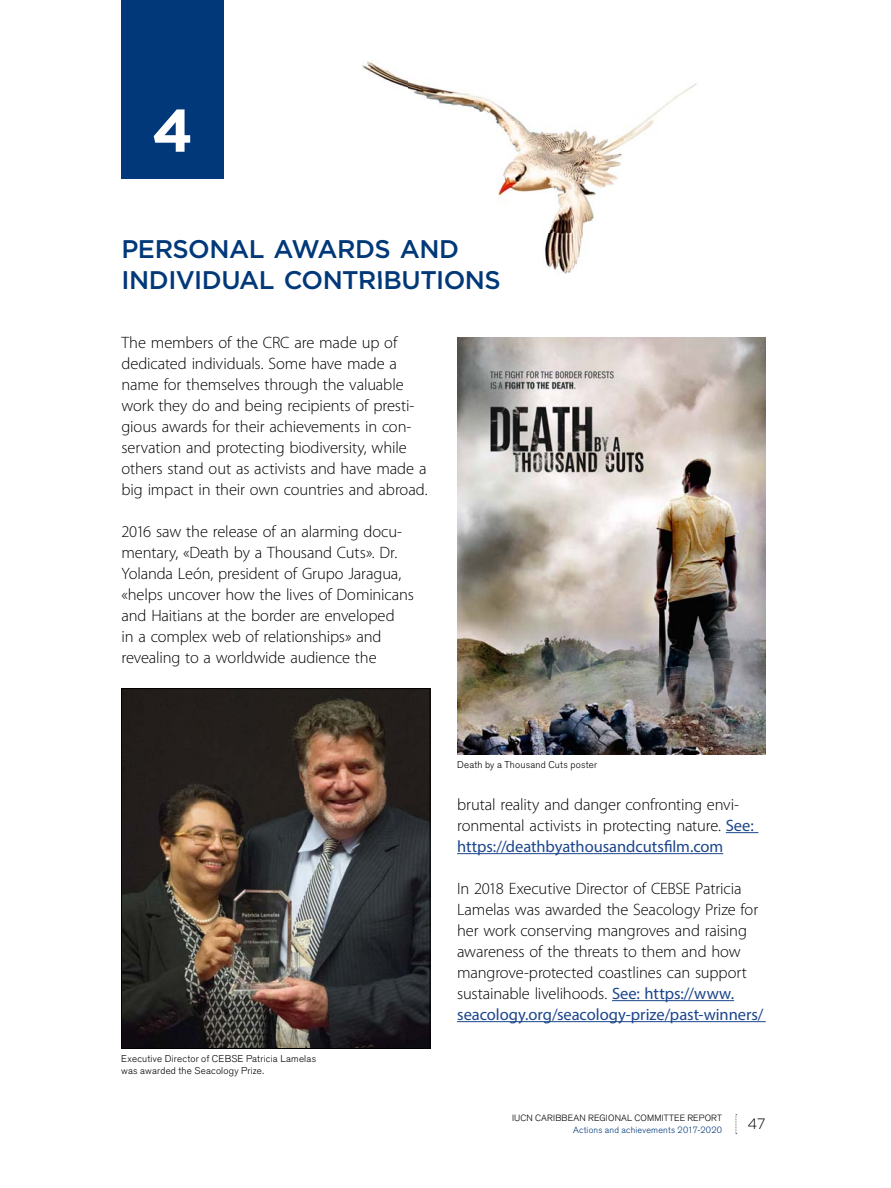
<style>
.page{position:relative;width:891px;height:1188px;background:#fff}
.page>*{position:absolute;margin:0;border:0;box-sizing:border-box;transform-origin:0 0}
.t1{font:700 60px "Gotham";color:#fff}
.t2{font:500 25.5px/31.5px "Gotham";letter-spacing:-.02em;color:#003879}
.t3{font:300 16.5px/21px "Myriad Pro";letter-spacing:-.01em;color:#000}
.t4{font:300 15px "Gotham";color:#000}
.t5{font:300 9.75px/12px "Akzidenz Grotesk BQ";letter-spacing:.02em;color:#000}
.t6{font:300 9px "Akzidenz Grotesk BQ";letter-spacing:.015em;color:#000}
.t7{font:300 9px "Akzidenz Grotesk BQ";letter-spacing:.02em;color:#003879}
.s1{color:#003878}
.s2{font-weight:400;color:#1c468b}
</style>
<div class="page">
<hr style="left:726px;top:832px;width:32px;height:1px;background:#1c468b">
<hr style="left:457px;top:853px;width:266px;height:1px;background:#1c468b">
<hr style="left:612px;top:1000px;width:122px;height:1px;background:#1c468b">
<hr style="left:457px;top:1021px;width:309px;height:1px;background:#1c468b">
<img style="left:457px;top:338px;width:309px;height:416px">
<div style="left:122px;top:0;width:102px;height:179px;background:#003879"></div>
<img style="left:123px;top:690px;width:305px;height:357px">
<div style="left:121px;top:688px;width:309px;height:361px;border:1px solid #000"></div>
<img style="left:362px;top:61px;width:335px;height:213px">
<img style="left:362px;top:240px;width:97px;height:18px">
<img style="left:362px;top:271px;width:138px;height:3px">
<svg style="left:736px;top:1114px;width:1px;height:20px"></svg>
<h1 class="t1" style="left:152px;top:108px;width:43px">4</h1>
<h2 class="t2" style="left:122px;top:235px;width:381px">PERSONAL AWAR<span class="s1">DS AND<br></span>INDIVIDUAL CONT<span class="s1">RIBUTIONS</span></h2>
<p class="t3" style="left:122px;top:333px;width:308px">The members of the CRC are made up of dedicated individuals. Some have made a name for themselves through the valuable work they do and being recipients of presti&shy;gious awards for their achievements in con&shy;servation and protecting biodiversity, while others stand out as activists and have made a big impact in their own countries and abroad.</p>
<p class="t3" style="left:122px;top:522px;width:294px">2016 saw the release of an alarming docu&shy;mentary, «Death by a Thousand Cuts». Dr.<br>Yolanda León, president of Grupo Jaragua, «helps uncover how the lives of Dominicans and Haitians at the border are enveloped<br>in a complex web of relationships» and revealing to a worldwide audience the</p>
<p class="t5" style="left:121px;top:1054px;width:196px">Executive Director of CEBSE Patricia Lamelas was awarded the Seacology Prize.</p>
<p class="t5" style="left:457px;top:760px;width:142px">Death by a Thousand Cuts poster</p>
<p class="t3" style="left:457px;top:795px;width:298px">brutal reality and danger confronting envi&shy;ronmental activists in protecting nature. <span class="s2">See: https://deathbyathousandcutsfilm.com</span></p>
<p class="t3" style="left:457px;top:879px;width:308px">In 2018 Executive Director of CEBSE Patricia Lamelas was awarded the Seacology Prize for her work conserving mangroves and raising awareness of the threats to them and how mangrove-protected coastlines can support sustainable livelihoods. <span class="s2">See: https://www. seacology.org/seacology-prize/past-winners/</span></p>
<p class="t6" style="left:512px;top:1115px;width:212px">IUCN CARIBBEAN REGIONAL COMMITTEE REPORT</p>
<p class="t7" style="left:573px;top:1127px;width:150px">Actions and achievements 2017-2020</p>
<p class="t4" style="left:747px;top:1118px;width:20px">47</p>
</div>
